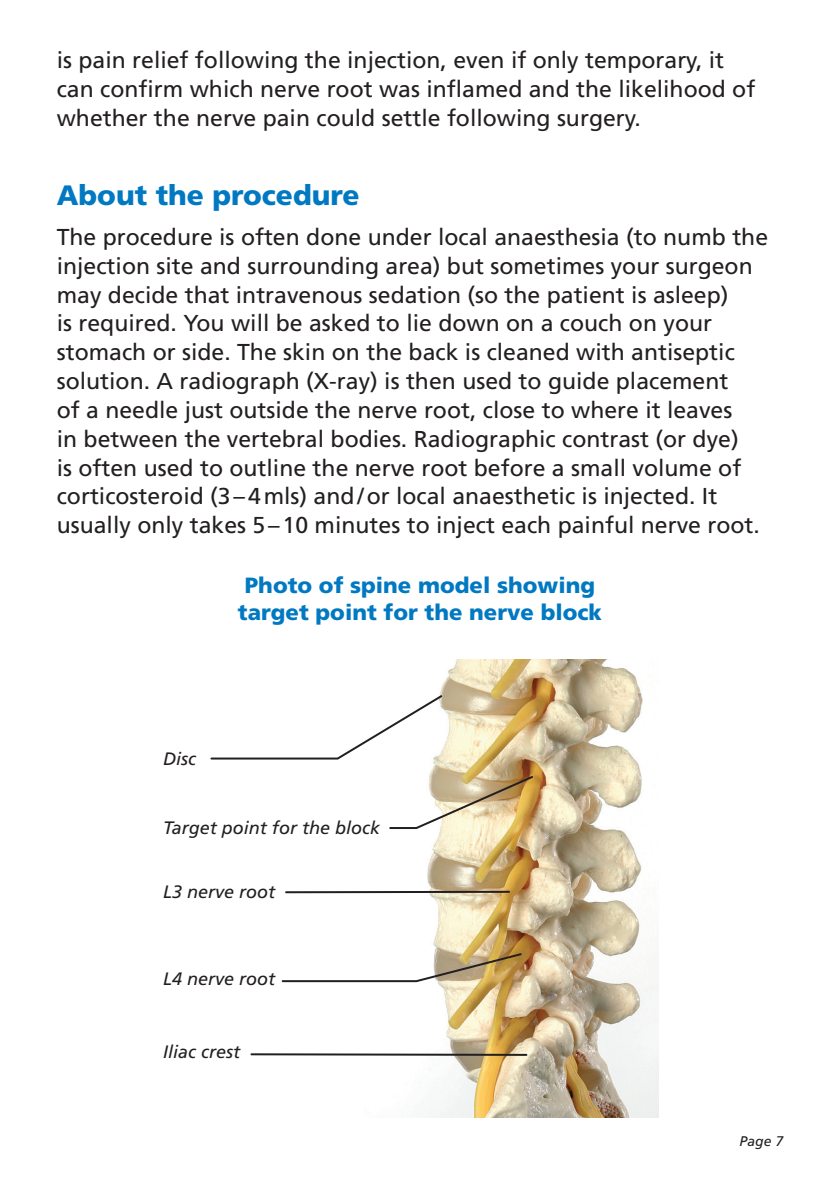
<style>
.page{position:relative;width:840px;height:1191px;background:#fff}
.page>*{position:absolute;margin:0;border:0;box-sizing:border-box;transform-origin:0 0}
.t1{font:900 28px "Frutiger";color:#0079c2}
.t2{font:23px/28.8px "Frutiger";color:#231f20}
.t3{font:900 22px/26.4px "Frutiger";color:#0079c2;text-align:center}
.t4{font:italic 18px "Frutiger";color:#231f20}
.t5{font:italic 14px "Frutiger";color:#231f20}
</style>
<div class="page">
<img style="left:364px;top:660px;width:294px;height:457px">
<svg style="left:210px;top:693px;width:234px;height:67px"></svg>
<svg style="left:388px;top:774px;width:146px;height:56px"></svg>
<hr style="left:251px;top:1053px;width:275px;height:2px;background:#231f20">
<svg style="left:281px;top:951px;width:242px;height:32px"></svg>
<hr style="left:286px;top:890px;width:223px;height:3px;background:#231f20">
<p class="t2" style="left:57px;top:46px;width:699px">is pain relief following the injection, even if only temporary, it can confirm which nerve root was inflamed and the likelihood of whether the nerve pain could settle following surgery.</p>
<p class="t1" style="left:57px;top:178px;width:304px">About the procedure</p>
<p class="t2" style="left:57px;top:223px;width:712px">The procedure is often done under local anaesthesia (to numb the injection site and surrounding area) but sometimes your surgeon may decide that intravenous sedation (so the patient is asleep)<br>is required. You will be asked to lie down on a couch on your stomach or side. The skin on the back is cleaned with antiseptic solution. A radiograph (X-ray) is then used to guide placement<br>of a needle just outside the nerve root, close to where it leaves<br>in between the vertebral bodies. Radiographic contrast (or dye)<br>is often used to outline the nerve root before a small volume of corticosteroid (3–4mls) and/or local anaesthetic is injected. It usually only takes 5–10 minutes to inject each painful nerve root.</p>
<p class="t3" style="left:238px;top:572px;width:365px">Photo of spine model showing target point for the nerve block</p>
<p class="t4" style="left:163px;top:748px;width:34px">Disc</p>
<p class="t4" style="left:163px;top:817px;width:218px">Target point for the block</p>
<p class="t4" style="left:163px;top:881px;width:114px">L3 nerve root</p>
<p class="t4" style="left:163px;top:968px;width:114px">L4 nerve root</p>
<p class="t4" style="left:163px;top:1041px;width:79px">Iliac crest</p>
<p class="t5" style="left:739px;top:1132px;width:45px">Page 7</p>
</div>
